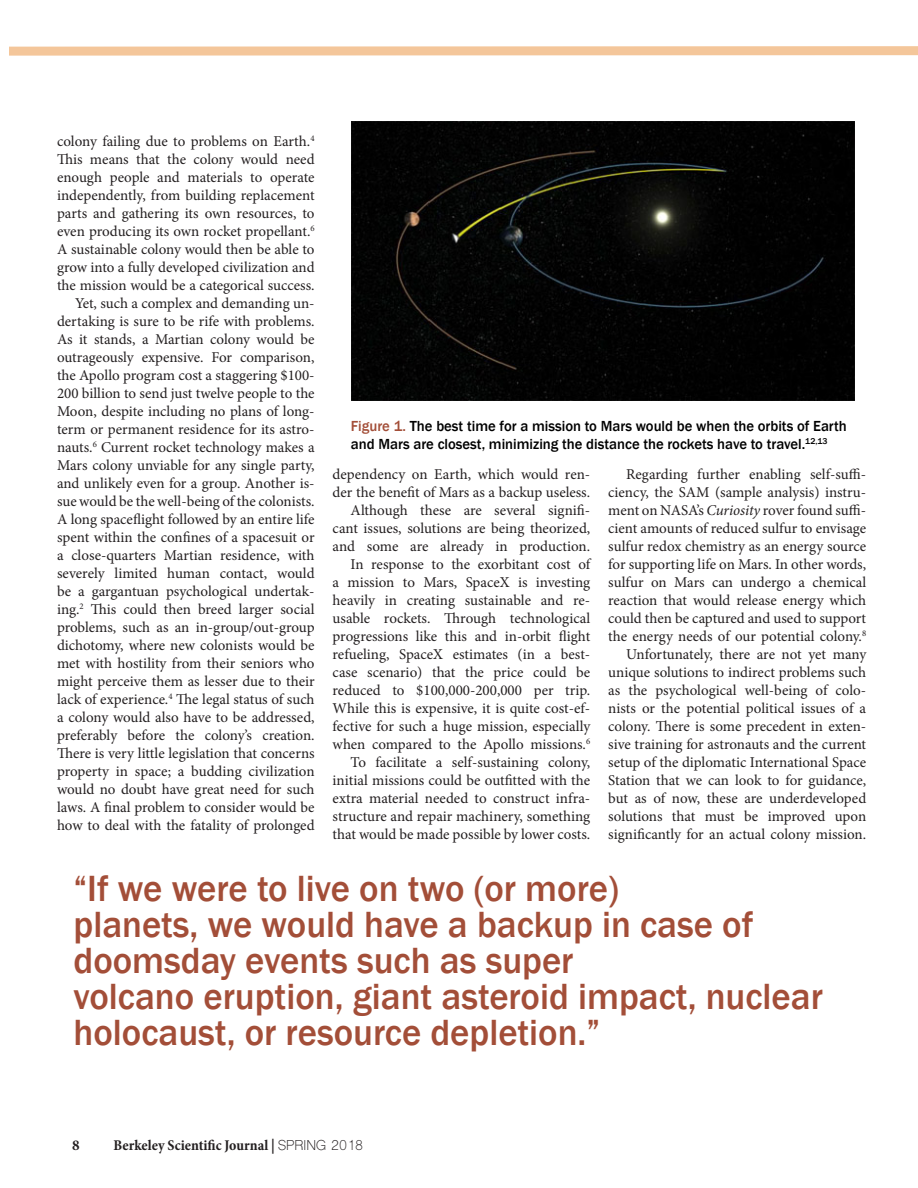
<style>
.page{position:relative;width:918px;height:1188px;background:#fff}
.page>*{position:absolute;margin:0;border:0;box-sizing:border-box;transform-origin:0 0}
.Subtitle{font:500 37.5px/36px "Franklin Gothic";color:#a34e38}
.t1{font:15px/18px "Minion Pro";color:#231f20;text-align:justify}
.Subtitle-2{font:500 15px/18px "Franklin Gothic";color:#000}
.t2{font:700 condensed 15px "Minion Pro";color:#231f20}
.t3{font:700 15px "Minion Pro";color:#231f20}
.s1{color:#a34e38}
.s2{font-style:italic}
.s3{font-family:"Shree Dev 0714";font-weight:400;font-stretch:normal;font-size:13.5px}
</style>
<div class="page">
<svg style="left:9px;top:46px;width:909px;height:10px;background:#f4cba3"></svg>
<img style="left:352px;top:121px;width:503px;height:279px">
<p class="t1" style="left:57px;top:132px;width:259px">colony failing due to problems on Earth.<sup>4<br></sup>This means that the colony would need enough people and materials to operate independently, from building replacement parts and gathering its own resources, to even producing its own rocket propellant.<sup>6<br></sup>A sustainable colony would then be able to grow into a fully developed civilization and the mission would be a categorical success.</p>
<p class="t1" style="left:57px;top:294px;width:259px;text-indent:18px">Yet, such a complex and demanding un&shy;dertaking is sure to be rife with problems.<br>As it stands, a Martian colony would be outrageously expensive. For comparison, the Apollo program cost a staggering $100- 200 billion to send just twelve people to the Moon, despite including no plans of long&shy;term or permanent residence for its astro&shy;nauts.<sup>6</sup> Current rocket technology makes a Mars colony unviable for any single party, and unlikely even for a group. Another is&shy;sue would be the well-being of the colonists.<br>A long spaceflight followed by an entire life spent within the confines of a spacesuit or a close-quarters Martian residence, with severely limited human contact, would be a gargantuan psychological undertak&shy;ing.<sup>2</sup> This could then breed larger social problems, such as an in-group/out-group dichotomy, where new colonists would be met with hostility from their seniors who might perceive them as lesser due to their lack of experience.<sup>4</sup> The legal status of such a colony would also have to be addressed, preferably before the colony’s creation.<br>There is very little legislation that concerns property in space; a budding civilization would no doubt have great need for such laws. A final problem to consider would be how to deal with the fatality of prolonged</p>
<p class="Subtitle-2" style="left:351px;top:417px;width:497px"><span class="s1">Figure 1.</span> The best time for a mission to Mars would be when the orbits of Earth and Mars are closest, minimizing the distance the rockets have to travel.<sup>12,13</sup></p>
<p class="t1" style="left:608px;top:465px;width:260px;text-indent:18px">Regarding further enabling self-suffi&shy;ciency, the SAM (sample analysis) instru&shy;ment on NASA’s <span class="s2">Curiosity</span> rover found suffi&shy;cient amounts of reduced sulfur to envisage sulfur redox chemistry as an energy source for supporting life on Mars. In other words, sulfur on Mars can undergo a chemical reaction that would release energy which could then be captured and used to support the energy needs of our potential colony.<sup>8</sup></p>
<p class="t1" style="left:608px;top:645px;width:260px;text-indent:18px">Unfortunately, there are not yet many unique solutions to indirect problems such as the psychological well-being of colo&shy;nists or the potential political issues of a colony. There is some precedent in exten&shy;sive training for astronauts and the current setup of the diplomatic International Space Station that we can look to for guidance, but as of now, these are underdeveloped solutions that must be improved upon significantly for an actual colony mission.</p>
<p class="Subtitle" style="left:74px;top:871px;width:751px">“If we were to live on two (or more)<br>planets, we would have a backup in case of doomsday events such as super<br>volcano eruption, giant asteroid impact, nuclear holocaust, or resource depletion.”</p>
<p class="t1" style="left:333px;top:465px;width:259px">dependency on Earth, which would ren&shy;der the benefit of Mars as a backup useless.</p>
<p class="t1" style="left:333px;top:501px;width:259px;text-indent:18px">Although these are several signifi&shy;cant issues, solutions are being theorized, and some are already in production.</p>
<p class="t1" style="left:333px;top:555px;width:259px;text-indent:18px">In response to the exorbitant cost of a mission to Mars, SpaceX is investing heavily in creating sustainable and re&shy;usable rockets. Through technological progressions like this and in-orbit flight refueling, SpaceX estimates (in a best&shy;case scenario) that the price could be reduced to $100,000-200,000 per trip.<br>While this is expensive, it is quite cost-ef&shy;fective for such a huge mission, especially when compared to the Apollo missions.<sup>6</sup></p>
<p class="t1" style="left:333px;top:753px;width:259px;text-indent:18px">To facilitate a self-sustaining colony, initial missions could be outfitted with the extra material needed to construct infra&shy;structure and repair machinery, something that would be made possible by lower costs.</p>
<p class="t3" style="left:72px;top:1135px;width:9px">8</p>
<p class="t2" style="left:114px;top:1135px;width:251px">Berkeley Scientific Journal | <span class="s3">SPRING 2018</span></p>
</div>
